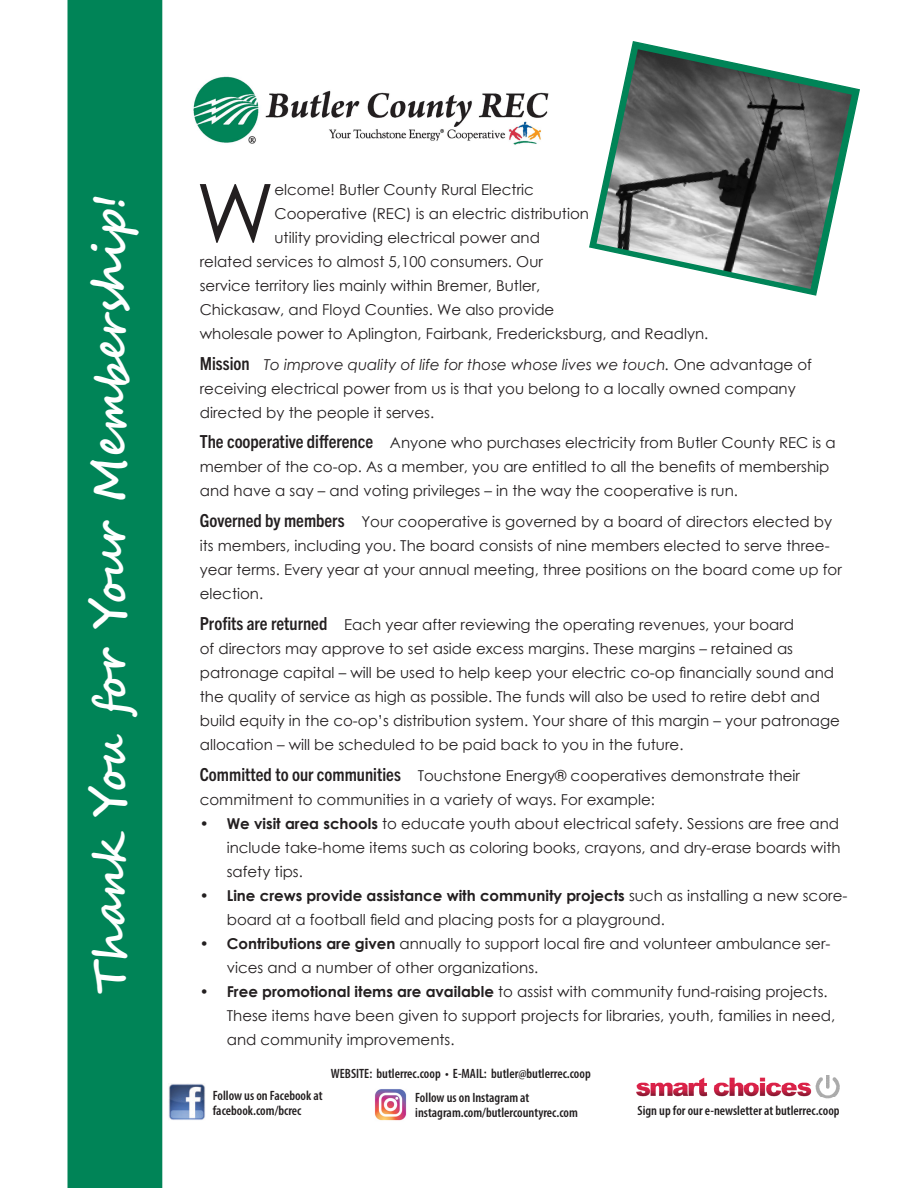
<style>
.page{position:relative;width:918px;height:1188px;background:#fff}
.page>*{position:absolute;margin:0;border:0;box-sizing:border-box;transform-origin:0 0}
.Body_Text{font:81.9px "Century Gothic";color:#231f20}
.t1{font:700 45px "Segoe Script";color:#fff}
.Body_Text-2{font:15px/24px "Century Gothic";color:#231f20}
.Body_Text_No_Indent{font:600 condensed 13.5px/15px "Myriad Pro";color:#231f20}
.s1{font-family:"Trade Gothic Next LT Pro";font-weight:700;font-stretch:condensed;font-size:18px}
.s2{font-style:italic}
.s3{font-weight:700}
</style>
<div class="page">
<div style="left:67px;top:0;width:95px;height:1188px;background:#008457"></div>
<svg style="left:589px;top:41px;width:271px;height:255px"></svg>
<img style="left:597px;top:49px;width:255px;height:240px">
<img style="left:193px;top:76px;width:356px;height:69px">
<img style="left:169px;top:1084px;width:36px;height:36px">
<img style="left:636px;top:1075px;width:204px;height:24px">
<img style="left:375px;top:1089px;width:32px;height:32px">
<p class="t1" style="left:73px;top:994px;width:801px;rotate:-90deg">Thank You for Your M embership !</p>
<p class="Body_Text" style="left:196px;top:156px;width:80px">W</p>
<p class="Body_Text-2" style="left:275px;top:177px;width:261px">elcome! Butler County Rural Electric</p>
<p class="Body_Text-2" style="left:275px;top:201px;width:316px">Cooperative (REC) is an electric distribution</p>
<p class="Body_Text-2" style="left:275px;top:225px;width:267px">utility providing electrical power and</p>
<p class="Body_Text-2" style="left:200px;top:249px;width:345px">related services to almost 5,100 consumers. Our</p>
<p class="Body_Text-2" style="left:200px;top:273px;width:342px">service territory lies mainly within Bremer, Butler,</p>
<p class="Body_Text-2" style="left:200px;top:297px;width:356px">Chickasaw, and Floyd Counties. We also provide</p>
<p class="Body_Text-2" style="left:200px;top:321px;width:510px">wholesale power to Aplington, Fairbank, Fredericksburg, and Readlyn.</p>
<p class="Body_Text-2" style="left:200px;top:352px;width:614px"><span class="s1">Mission</span> <span class="s2">To improve quality of life for those whose lives we touch.</span> One advantage of receiving electrical power from us is that you belong to a locally owned company directed by the people it serves.</p>
<p class="Body_Text-2" style="left:200px;top:431px;width:637px"><span class="s1">The cooperative difference</span> Anyone who purchases electricity from Butler County REC is a member of the co-op. As a member, you are entitled to all the benefits of membership and have a say – and voting privileges – in the way the cooperative is run.</p>
<p class="Body_Text-2" style="left:200px;top:509px;width:644px"><span class="s1">Governed by members</span> Your cooperative is governed by a board of directors elected by its members, including you. The board consists of nine members elected to serve three&shy;year terms. Every year at your annual meeting, three positions on the board come up for election.</p>
<p class="Body_Text-2" style="left:200px;top:612px;width:642px"><span class="s1">Profits are returned</span> Each year after reviewing the operating revenues, your board<br>of directors may approve to set aside excess margins. These margins – retained as patronage capital – will be used to help keep your electric co-op financially sound and the quality of service as high as possible. The funds will also be used to retire debt and build equity in the co-op’s distribution system. Your share of this margin – your patronage allocation – will be scheduled to be paid back to you in the future.</p>
<p class="Body_Text-2" style="left:200px;top:763px;width:602px"><span class="s1">Committed to our communities</span> Touchstone Energy® cooperatives demonstrate their commitment to communities in a variety of ways. For example:</p>
<p class="Body_Text-2" style="left:227px;top:811px;width:615px;text-align:justify;text-indent:-27px"><span class="s3">• We visit area schools</span> to educate youth about electrical safety. Sessions are free and include take-home items such as coloring books, crayons, and dry-erase boards with safety tips.</p>
<p class="Body_Text-2" style="left:227px;top:883px;width:622px;text-indent:-27px"><span class="s3">• Line crews provide assistance with community projects</span> such as installing a new score&shy;board at a football field and placing posts for a playground.</p>
<p class="Body_Text-2" style="left:227px;top:931px;width:605px;text-indent:-27px"><span class="s3">• Contributions are given</span> annually to support local fire and volunteer ambulance ser&shy;vices and a number of other organizations.</p>
<p class="Body_Text-2" style="left:227px;top:979px;width:610px;text-indent:-27px"><span class="s3">• Free promotional items are available</span> to assist with community fund-raising projects.<br>These items have been given to support projects for libraries, youth, families in need, and community improvements.</p>
<p class="Body_Text_No_Indent" style="left:331px;top:1065px;width:261px">WEBSITE: butlerrec.coop • E-MAIL: butler@butlerrec.coop</p>
<p class="Body_Text_No_Indent" style="left:213px;top:1088px;width:111px">Follow us on Facebook at facebook.com/bcrec</p>
<p class="Body_Text_No_Indent" style="left:415px;top:1090px;width:116px">Follow us on Instagram at</p>
<p class="Body_Text_No_Indent" style="left:415px;top:1105px;width:164px">instagram.com/butlercountyrec.com</p>
<p class="Body_Text_No_Indent" style="left:638px;top:1102px;width:204px">Sign up for our e-newsletter at butlerrec.coop</p>
</div>
